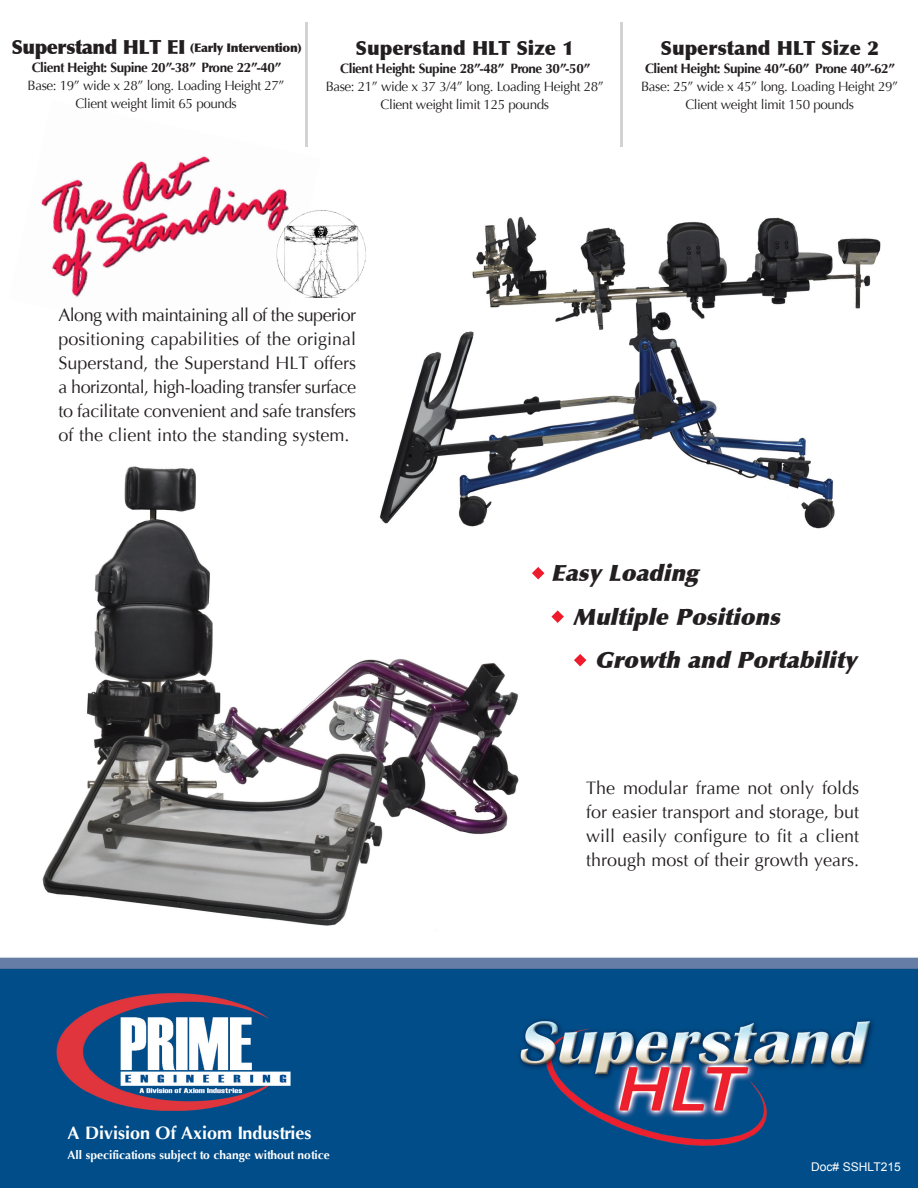
<style>
.page{position:relative;width:918px;height:1188px;background:#fff}
.page>*{position:absolute;margin:0;border:0;box-sizing:border-box;transform-origin:0 0}
.t1{font:italic 900 22.5px "Optima";color:#231f20}
.t2{font:900 19.5px "Optima";color:#231f20}
.t3{font:900 19.5px "Optima";letter-spacing:-.025em;color:#231f20}
.t4{font:18px/24px "Optima";color:#231f20;text-align:justify}
.t5{font:700 18px "Optima";color:#fff}
.t6{font:13.5px/18px "Optima";letter-spacing:-.035em;color:#231f20;text-align:center}
.t7{font:700 13.5px "Optima";letter-spacing:-.035em;color:#231f20}
.t8{font:700 12px "Optima";color:#fff}
.t9{font:900 12px "Optima";letter-spacing:-.025em;color:#231f20}
.t10{font:12px "Arial";color:#fff}
</style>
<div class="page">
<img style="left:0;top:22px;width:918px;height:1166px">
<img style="left:10px;top:101px;width:311px;height:255px">
<img style="left:306px;top:23px;width:1px;height:124px">
<img style="left:621px;top:23px;width:1px;height:124px">
<div style="left:190px;top:41px;width:95px;height:13px;background:#fff"></div>
<img style="left:276px;top:209px;width:90px;height:90px">
<svg style="left:532px;top:567px;width:12px;height:12px"></svg>
<svg style="left:551px;top:610px;width:13px;height:13px"></svg>
<svg style="left:574px;top:654px;width:12px;height:12px"></svg>
<p class="t3" style="left:11px;top:35px;width:176px">Superstand HLT EI</p>
<p class="t7" style="left:32px;top:60px;width:251px">Client Height: Supine 20”-38” Prone 22”-40”</p>
<p class="t6" style="left:28px;top:77px;width:259px">Base: 19” wide x 28” long. Loading Height 27”<br>Client weight limit 65 pounds</p>
<p class="t9" style="left:190px;top:40px;width:114px">(Early Intervention)</p>
<p class="t2" style="left:356px;top:37px;width:220px">Superstand HLT Size 1</p>
<p class="t7" style="left:340px;top:61px;width:251px">Client Height: Supine 28”-48” Prone 30”-50”</p>
<p class="t6" style="left:326px;top:78px;width:280px">Base: 21” wide x 37 3/4” long. Loading Height 28”<br>Client weight limit 125 pounds</p>
<p class="t2" style="left:660px;top:37px;width:220px">Superstand HLT Size 2</p>
<p class="t7" style="left:645px;top:61px;width:251px">Client Height: Supine 40”-60” Prone 40”-62”</p>
<p class="t6" style="left:641px;top:78px;width:259px">Base: 25” wide x 45” long. Loading Height 29”<br>Client weight limit 150 pounds</p>
<p class="t4" style="left:59px;top:303px;width:299px">Along with maintaining all of the superior positioning capabilities of the original Superstand, the Superstand HLT offers a horizontal, high-loading transfer surface to facilitate convenient and safe transfers of the client into the standing system.</p>
<p class="t1" style="left:551px;top:560px;width:155px">Easy Loading</p>
<p class="t1" style="left:573px;top:603px;width:214px">Multiple Positions</p>
<p class="t1" style="left:595px;top:647px;width:263px">Growth and Portability</p>
<p class="t5" style="left:68px;top:1122px;width:246px">A Division Of Axiom Industries</p>
<p class="t8" style="left:68px;top:1148px;width:264px">All specifications subject to change without notice</p>
<p class="t4" style="left:586px;top:776px;width:274px">The modular frame not only folds for easier transport and storage, but will easily configure to fit a client through most of their growth years.</p>
<p class="t10" style="left:811px;top:1160px;width:91px">Doc# SSHLT215</p>
</div>
